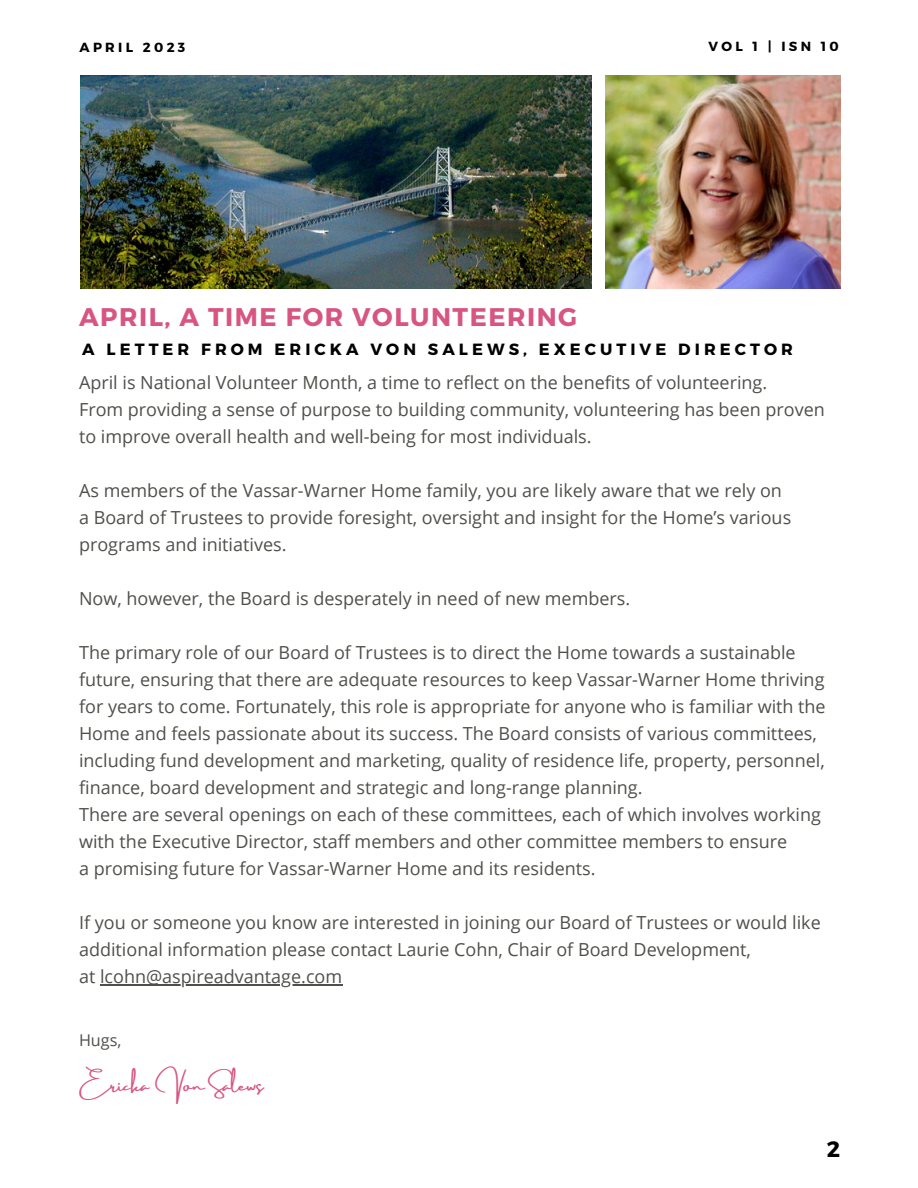
<style>
.page{position:relative;width:918px;height:1188px;background:#fff}
.page>*{position:absolute;margin:0;border:0;box-sizing:border-box;transform-origin:0 0}
.t1{font:700 25.5px "Montserrat";letter-spacing:.06em;color:#d85582}
.t2{font:700 22.2px "Montserrat";color:#000}
.t3{font:18.75px "Amsterdam Three";color:#d85582}
.t4{font:18px/27px "Open Sans";color:#4f4f4b}
.t5{font:700 16.2px "Montserrat";letter-spacing:.25em;color:#000}
.t6{font:16.2px "Open Sans";color:#4f4f4b}
.t7{font:700 13.2px "Montserrat";letter-spacing:.25em;color:#000}
</style>
<div class="page">
<img style="left:605px;top:76px;width:235px;height:212px">
<img style="left:81px;top:76px;width:510px;height:212px">
<hr style="left:100px;top:984px;width:242px;height:2px;background:#4f4f4b">
<p class="t7" style="left:80px;top:39px;width:107px">APRIL 2023</p>
<p class="t7" style="left:709px;top:38px;width:132px">VOL 1 | ISN 10</p>
<h1 class="t1" style="left:79px;top:300px;width:500px">APRIL, A TIME FOR VOLUNTEERING</h1>
<p class="t5" style="left:82px;top:339px;width:712px">A LETTER FROM ERICKA VON SALEWS, EXECUTIVE DIRECTOR</p>
<p class="t4" style="left:79px;top:369px;width:747px">April is National Volunteer Month, a time to reflect on the benefits of volunteering.<br>From providing a sense of purpose to building community, volunteering has been proven to improve overall health and well-being for most individuals.</p>
<p class="t4" style="left:79px;top:477px;width:714px">As members of the Vassar-Warner Home family, you are likely aware that we rely on a Board of Trustees to provide foresight, oversight and insight for the Home’s various programs and initiatives.</p>
<p class="t4" style="left:79px;top:585px;width:553px">Now, however, the Board is desperately in need of new members.</p>
<p class="t4" style="left:79px;top:639px;width:748px">The primary role of our Board of Trustees is to direct the Home towards a sustainable future, ensuring that there are adequate resources to keep Vassar-Warner Home thriving for years to come. Fortunately, this role is appropriate for anyone who is familiar with the Home and feels passionate about its success. The Board consists of various committees, including fund development and marketing, quality of residence life, property, personnel, finance, board development and strategic and long-range planning.<br>There are several openings on each of these committees, each of which involves working with the Executive Director, staff members and other committee members to ensure<br>a promising future for Vassar-Warner Home and its residents.</p>
<p class="t4" style="left:79px;top:909px;width:743px">If you or someone you know are interested in joining our Board of Trustees or would like additional information please contact Laurie Cohn, Chair of Board Development,<br>at lcohn@aspireadvantage.com</p>
<p class="t6" style="left:79px;top:1029px;width:44px">Hugs,</p>
<p class="t3" style="left:79px;top:1075px;width:186px">Ericka Von Salews</p>
<p class="t2" style="left:827px;top:1134px;width:15px">2</p>
</div>
